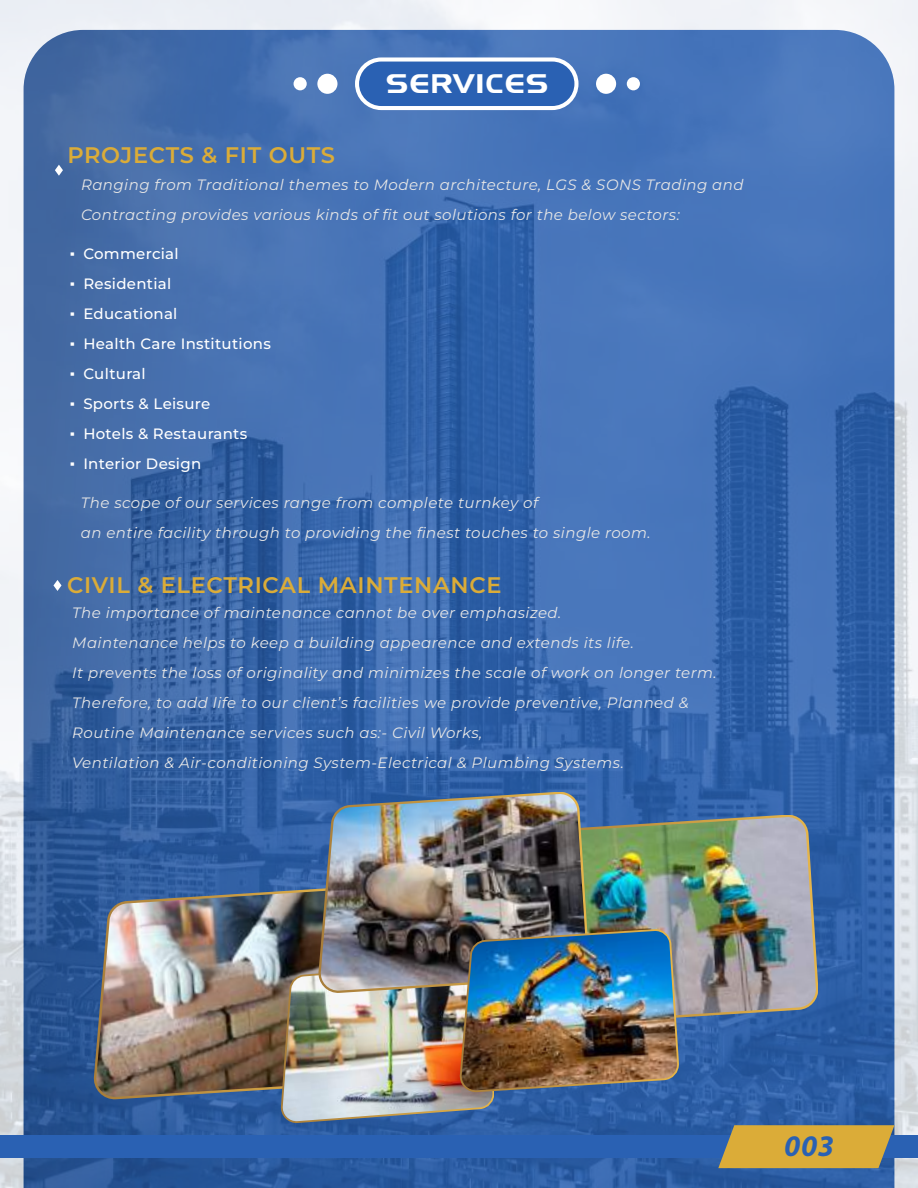
<style>
.page{position:relative;width:918px;height:1188px;background:#fff}
.page>*{position:absolute;margin:0;border:0;box-sizing:border-box;transform-origin:0 0}
.t1{font:italic 700 30px "Myriad Pro";color:#2a61b3}
.t2{font:26.7px "Denmark";letter-spacing:.07em;color:#fff}
.t3{font:100 22.5px "Montserrat";letter-spacing:.03em;color:#dbac38}
.t4{font:italic 100 15px/30px "Montserrat";letter-spacing:.03em;color:#e6e6e6}
.t5{font:100 15px "Montserrat";letter-spacing:.02em;color:#fff}
.s1{font-family:"Times New Roman";font-weight:400}
</style>
<div class="page">
<img style="left:0;top:0;width:918px;height:1188px">
<svg style="left:355px;top:57px;width:224px;height:53px;background:#4f7cc0"></svg>
<img style="left:588px;top:815px;width:230px;height:212px">
<img style="left:94px;top:888px;width:224px;height:213px">
<div style="left:0;top:1135px;width:918px;height:23px;background:#2a61b3"></div>
<svg style="left:718px;top:1125px;width:176px;height:43px;background:#caa442"></svg>
<div style="left:596px;top:74px;width:20px;height:20px;background:#fff;border-radius:50%"></div>
<div style="left:627px;top:77px;width:13px;height:13px;background:#fff;border-radius:50%"></div>
<div style="left:317px;top:74px;width:20px;height:20px;background:#fff;border-radius:50%"></div>
<div style="left:294px;top:77px;width:13px;height:13px;background:#fff;border-radius:50%"></div>
<svg style="left:53px;top:580px;width:9px;height:11px"></svg>
<svg style="left:55px;top:165px;width:8px;height:11px"></svg>
<img style="left:318px;top:792px;width:270px;height:138px">
<img style="left:281px;top:930px;width:398px;height:194px">
<h2 class="t2" style="left:386px;top:67px;width:163px">SERVICES</h2>
<h3 class="t3" style="left:67px;top:140px;width:269px">PROJECTS &amp; FIT OUTS</h3>
<p class="t4" style="left:81px;top:169px;width:664px">Ranging from Traditional themes to Modern architecture, LGS &amp; SONS Trading and<br>Contracting provides various kinds of fit out solutions for the below sectors:</p>
<p class="t5" style="left:70px;top:243px;width:110px"><span class="s1">▪</span> Commercial</p>
<p class="t5" style="left:70px;top:273px;width:103px"><span class="s1">▪</span> Residential</p>
<p class="t5" style="left:70px;top:303px;width:109px"><span class="s1">▪</span> Educational</p>
<p class="t5" style="left:70px;top:333px;width:203px"><span class="s1">▪</span> Health Care Institutions</p>
<p class="t5" style="left:70px;top:363px;width:77px"><span class="s1">▪</span> Cultural</p>
<p class="t5" style="left:70px;top:393px;width:142px"><span class="s1">▪</span> Sports &amp; Leisure</p>
<p class="t5" style="left:70px;top:423px;width:179px"><span class="s1">▪</span> Hotels &amp; Restaurants</p>
<p class="t5" style="left:70px;top:453px;width:133px"><span class="s1">▪</span> Interior Design</p>
<p class="t4" style="left:81px;top:488px;width:571px">The scope of our services range from complete turnkey of<br>an entire facility through to providing the finest touches to single room.</p>
<h3 class="t3" style="left:67px;top:570px;width:436px">CIVIL &amp; ELECTRICAL MAINTENANCE</h3>
<p class="t4" style="left:72px;top:598px;width:646px">The importance of maintenance cannot be over emphasized.<br>Maintenance helps to keep a building appearence and extends its life.<br>It prevents the loss of originality and minimizes the scale of work on longer term.<br>Therefore, to add life to our client’s facilities we provide preventive, Planned &amp; Routine Maintenance services such as:- Civil Works,<br>Ventilation &amp; Air-conditioning System-Electrical &amp; Plumbing Systems.</p>
<h1 class="t1" style="left:784px;top:1126px;width:51px">003</h1>
</div>
